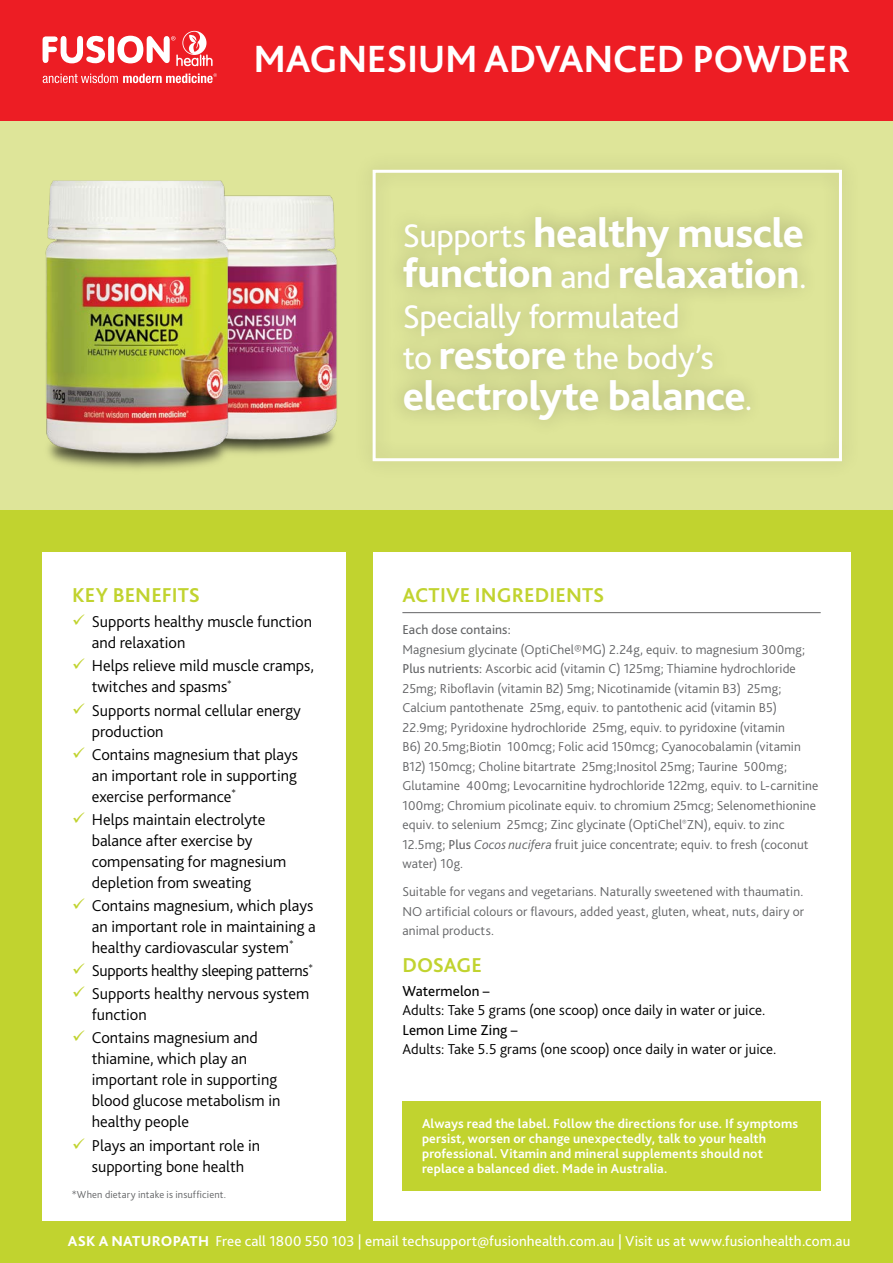
<style>
.page{position:relative;width:893px;height:1263px;background:#fff}
.page>*{position:absolute;margin:0;border:0;box-sizing:border-box;transform-origin:0 0}
.t1{font:800 42.15px/40.7px "Bliss 2";letter-spacing:-.015em;color:#fff}
.t2{font:700 39.75px "Bliss 2";letter-spacing:-.01em;color:#fff}
.t3{font:34.35px/40.7px "Bliss 2";letter-spacing:-.015em;color:#fff}
.t4{font:700 21px "Bliss 2";letter-spacing:.005em;color:#c1d32f}
.t5{font:300 16.5px/21px "Bliss 2";color:#000}
.t6{font:300 16.5px "Bliss 2";letter-spacing:-.02em;color:#000}
.t7{font:300 15px "Bliss 2";color:#000}
.t8{font:15px "Bliss 2";letter-spacing:.005em;color:#fff}
.t9{font:15px "Bliss 2";letter-spacing:.005em;color:#000}
.t10{font:300 13.5px/19.5px "Bliss 2";letter-spacing:.005em;color:#636466}
.t11{font:700 13.5px/15px "Bliss 2";letter-spacing:.01em;color:#fff}
.t12{font:13.5px "Bliss 2";letter-spacing:.01em;color:#636466}
.t13{font:300 10.5px "Bliss 2";letter-spacing:.015em;color:#636466}
.s1{color:#c1d32f}
.s2{font-weight:400;font-size:34.35px}
.s3{font-weight:800;font-size:42.15px}
.s4{font-weight:400}
.s5{font-style:italic}
.s6{font-weight:800}
</style>
<div class="page">
<div style="left:0;top:0;width:893px;height:121px;background:#ed1d24"></div>
<svg style="left:43px;top:73px;width:174px;height:10px"></svg>
<svg style="left:43px;top:31px;width:170px;height:35px"></svg>
<div style="left:0;top:486px;width:893px;height:777px;background:#c1d32f"></div>
<div style="left:43px;top:552px;width:303px;height:668px;background:#fff"></div>
<div style="left:373px;top:552px;width:477px;height:668px;background:#fff"></div>
<div style="left:0;top:121px;width:893px;height:389px;background:#dee599"></div>
<img style="left:244px;top:195px;width:93px;height:259px">
<img style="left:45px;top:180px;width:199px;height:289px">
<div style="left:373px;top:170px;width:469px;height:291px;border:3px solid #fff"></div>
<div style="left:386px;top:198px;width:436px;height:241px;background:#000;opacity:.25"></div>
<hr style="left:402px;top:612px;width:419px;height:1px;background:#636466">
<div style="left:402px;top:1101px;width:419px;height:90px;background:#c1d32f"></div>
<h2 class="t2" style="left:254px;top:34px;width:598px">MAGNESIUM ADVANCED POWDER</h2>
<h3 class="t4" style="left:72px;top:582px;width:129px">KEY BENEFITS</h3>
<p class="t5" style="left:92px;top:611px;width:222px;text-indent:-20px"><span class="s1">✓</span> Supports healthy muscle function and relaxation</p>
<p class="t5" style="left:92px;top:655px;width:224px;text-indent:-20px"><span class="s1">✓</span> Helps relieve mild muscle cramps, twitches and spasms<sup>*</sup></p>
<p class="t5" style="left:92px;top:699px;width:211px;text-indent:-20px"><span class="s1">✓</span> Supports normal cellular energy production</p>
<p class="t5" style="left:92px;top:743px;width:208px;text-align:justify;text-indent:-20px"><span class="s1">✓</span> Contains magnesium that plays an important role in supporting exercise performance<sup>*</sup></p>
<p class="t5" style="left:92px;top:808px;width:196px;text-indent:-20px"><span class="s1">✓</span> Helps maintain electrolyte balance after exercise by compensating for magnesium depletion from sweating</p>
<p class="t5" style="left:92px;top:894px;width:226px;text-indent:-20px"><span class="s1">✓</span> Contains magnesium, which plays an important role in maintaining a healthy cardiovascular system<sup>*</sup></p>
<p class="t6" style="left:72px;top:960px;width:242px"><span class="s1">✓</span> Supports healthy sleeping patterns<sup>*</sup></p>
<p class="t5" style="left:92px;top:983px;width:219px;text-indent:-20px"><span class="s1">✓</span> Supports healthy nervous system function</p>
<p class="t5" style="left:92px;top:1027px;width:190px;text-indent:-20px"><span class="s1">✓</span> Contains magnesium and thiamine, which play an important role in supporting blood glucose metabolism in healthy people</p>
<p class="t5" style="left:72px;top:1134px;width:189px;text-align:center"><span class="s1">✓</span> Plays an important role in supporting bone health</p>
<p class="t13" style="left:72px;top:1187px;width:156px">*When dietary intake is insufficient.</p>
<h1 class="t1" style="left:403px;top:211px;width:405px"><span class="s2">Supports</span> healthy muscle function <span class="s2">and</span> relaxation<span class="s2">.</span></h1>
<h3 class="t3" style="left:403px;top:296px;width:313px">Specially formulated to <span class="s3">restore</span> the body’s</h3>
<h1 class="t1" style="left:403px;top:374px;width:351px">electrolyte balance<span class="s2">.</span></h1>
<h3 class="t4" style="left:402px;top:582px;width:203px">ACTIVE INGREDIENTS</h3>
<p class="t12" style="left:402px;top:621px;width:110px">Each dose contains:</p>
<p class="t10" style="left:402px;top:639px;width:417px">Magnesium glycinate (OptiChel®MG) 2.24g, equiv. to magnesium 300mg; <span class="s4">Plus nutrients:</span> Ascorbic acid (vitamin C) 125mg; Thiamine hydrochloride 25mg; Riboflavin (vitamin B2) 5mg; Nicotinamide (vitamin B3) 25mg; Calcium pantothenate 25mg, equiv. to pantothenic acid (vitamin B5)<br>22.9mg; Pyridoxine hydrochloride 25mg, equiv. to pyridoxine (vitamin<br>B6) 20.5mg;Biotin 100mcg; Folic acid 150mcg; Cyanocobalamin (vitamin B12) 150mcg; Choline bitartrate 25mg;Inositol 25mg; Taurine 500mg; Glutamine 400mg; Levocarnitine hydrochloride 122mg, equiv. to L-carnitine 100mg; Chromium picolinate equiv. to chromium 25mcg; Selenomethionine equiv. to selenium 25mcg; Zinc glycinate (OptiChel<sup>®</sup>ZN), equiv. to zinc 12.5mg; <span class="s4">Plus</span> <span class="s5">Cocos nucifera</span> fruit juice concentrate; equiv. to fresh (coconut water) 10g.</p>
<p class="t10" style="left:402px;top:882px;width:403px;text-align:justify">Suitable for vegans and vegetarians. Naturally sweetened with thaumatin.<br>NO artificial colours or flavours, added yeast, gluten, wheat, nuts, dairy or animal products.</p>
<h3 class="t4" style="left:402px;top:952px;width:81px">DOSAGE</h3>
<p class="t9" style="left:402px;top:981px;width:89px">Watermelon –</p>
<p class="t7" style="left:402px;top:1001px;width:364px">Adults: Take 5 grams (one scoop) once daily in water or juice.</p>
<p class="t9" style="left:402px;top:1020px;width:117px">Lemon Lime Zing –</p>
<p class="t7" style="left:402px;top:1040px;width:375px">Adults: Take 5.5 grams (one scoop) once daily in water or juice.</p>
<p class="t11" style="left:422px;top:1116px;width:378px">Always read the label. Follow the directions for use. If symptoms persist, worsen or change unexpectedly, talk to your health professional. Vitamin and mineral supplements should not replace a balanced diet. Made in Australia.</p>
<p class="t8" style="left:68px;top:1232px;width:784px"><span class="s6">ASK A NATUROPATH</span> Free call 1800 550 103 | email techsupport@fusionhealth.com.au | Visit us at www.fusionhealth.com.au</p>
</div>
